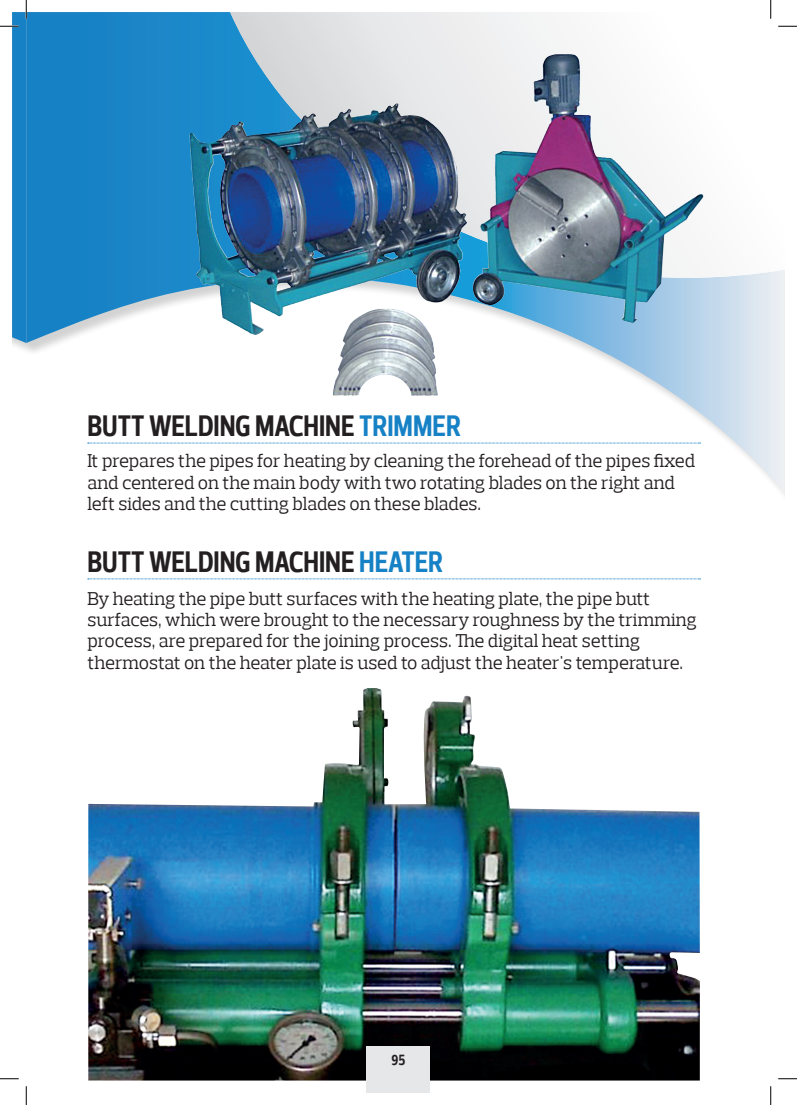
<style>
.page{position:relative;width:797px;height:1105px;background:#fff}
.page>*{position:absolute;margin:0;border:0;box-sizing:border-box;transform-origin:0 0}
.t1{font:700 30px "Prelo Condensed Bold R";color:#231f20}
.t2{font:18.75px/21.2px "Prelo Slab Book";letter-spacing:-.01em;color:#231f20}
.t3{font:700 15px "Prelo Condensed Bold R";color:#231f20}
.s1{color:#1681c5}
</style>
<div class="page">
<svg style="left:26px;top:12px;width:759px;height:482px"></svg>
<img style="left:230px;top:12px;width:555px;height:266px">
<svg style="left:88px;top:443px;width:612px;height:1px"></svg>
<svg style="left:88px;top:579px;width:612px;height:1px"></svg>
<img style="left:88px;top:688px;width:611px;height:392px">
<img style="left:489px;top:54px;width:79px;height:165px">
<div style="left:367px;top:1047px;width:63px;height:46px;background:#e6e7e9"></div>
<svg style="left:778px;top:25px;width:19px;height:2px"></svg>
<svg style="left:0;top:1078px;width:19px;height:1px"></svg>
<svg style="left:778px;top:1078px;width:19px;height:1px"></svg>
<svg style="left:0;top:0;width:27px;height:343px"></svg>
<svg style="left:25px;top:1086px;width:2px;height:19px"></svg>
<svg style="left:770px;top:0;width:1px;height:19px"></svg>
<svg style="left:770px;top:1086px;width:1px;height:19px"></svg>
<h1 class="t1" style="left:87px;top:407px;width:375px">BUTT WELDING MACHINE <span class="s1">TRIMMER</span></h1>
<p class="t2" style="left:87px;top:450px;width:609px">It prepares the pipes for heating by cleaning the forehead of the pipes fixed and centered on the main body with two rotating blades on the right and left sides and the cutting blades on these blades.</p>
<h1 class="t1" style="left:87px;top:543px;width:357px">BUTT WELDING MACHINE <span class="s1">HEATER</span></h1>
<p class="t2" style="left:87px;top:588px;width:611px">By heating the pipe butt surfaces with the heating plate, the pipe butt surfaces, which were brought to the necessary roughness by the trimming process, are prepared for the joining process. The digital heat setting thermostat on the heater plate is used to adjust the heater's temperature.</p>
<p class="t3" style="left:391px;top:1050px;width:15px">95</p>
</div>
